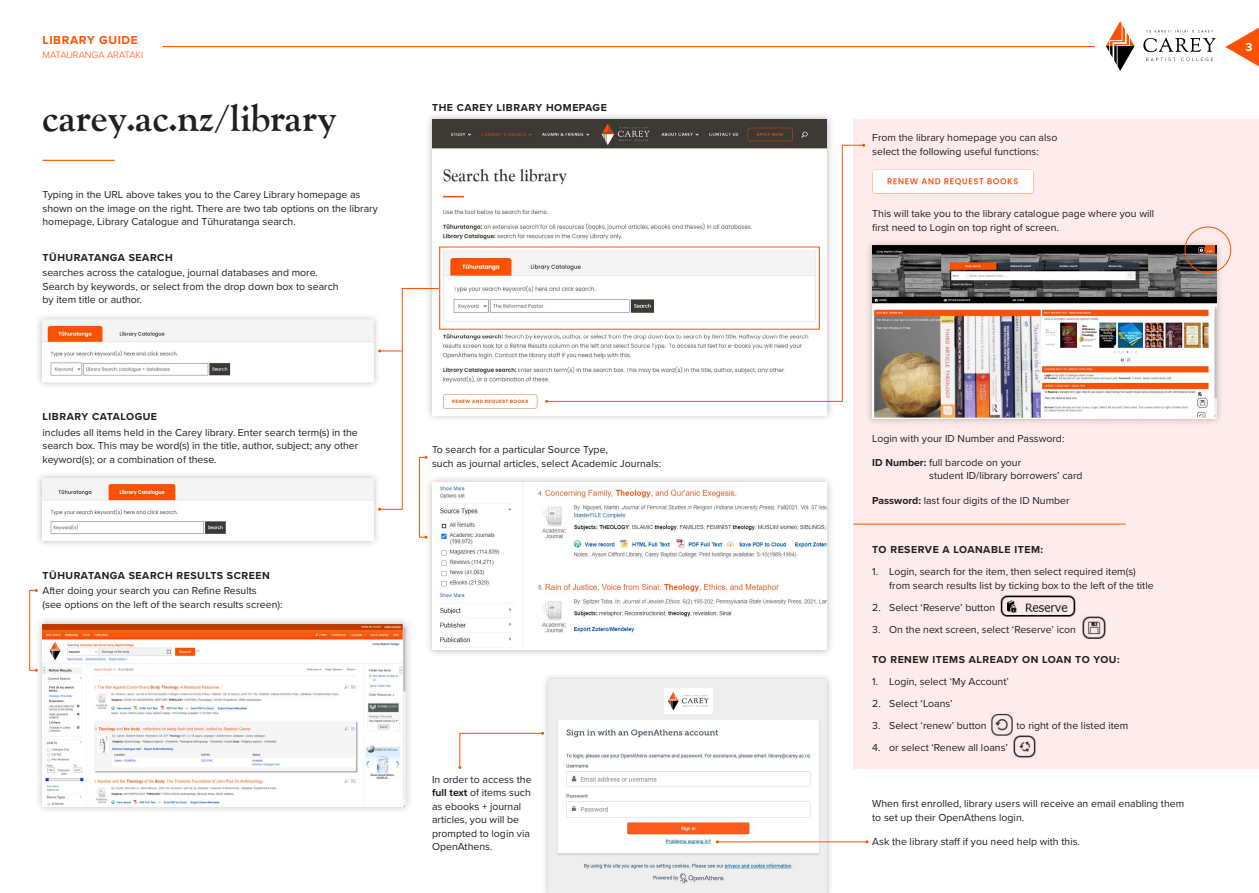
<style>
.page{position:relative;width:1259px;height:893px;background:#fff}
.page>*{position:absolute;margin:0;border:0;box-sizing:border-box;transform-origin:0 0}
.t1{font:700 37.5px "LTC Goudy Oldstyle Pro";color:#231f20}
.t2{font:700 12px "Proxima Nova";letter-spacing:.05em;color:#ff5200}
.t3{font:700 12px "Proxima Nova";color:#fff}
.t4{font:10.5px/13.5px "Proxima Nova";color:#231f20}
.t5{font:700 10.5px "Proxima Nova";letter-spacing:.05em;color:#231f20}
.t6{font:300 9.6px "Proxima Nova";color:#ff5200}
.s1{font-weight:700}
</style>
<div class="page">
<div style="left:853px;top:119px;width:406px;height:650px;background:#fdeceb"></div>
<div style="left:425px;top:112px;width:409px;height:310px;background:#231f20;opacity:.3"></div>
<img style="left:432px;top:119px;width:395px;height:296px">
<div style="left:35px;top:313px;width:346px;height:76px;background:#231f20;opacity:.3"></div>
<img style="left:42px;top:325px;width:332px;height:57px">
<div style="left:35px;top:471px;width:346px;height:77px;background:#231f20;opacity:.3"></div>
<img style="left:42px;top:478px;width:332px;height:62px">
<div style="left:35px;top:616px;width:378px;height:198px;background:#231f20;opacity:.3"></div>
<img style="left:43px;top:624px;width:362px;height:182px">
<div style="left:424px;top:475px;width:410px;height:183px;background:#231f20;opacity:.3"></div>
<img style="left:432px;top:482px;width:395px;height:168px">
<svg style="left:546px;top:144px;width:316px;height:258px"></svg>
<div style="left:29px;top:590px;width:8px;height:81px;border:1px solid #ff5200"></div>
<div style="left:419px;top:457px;width:7px;height:81px;border:1px solid #ff5200"></div>
<div style="left:865px;top:238px;width:358px;height:188px;background:#231f20;opacity:.3"></div>
<img style="left:872px;top:246px;width:344px;height:172px">
<div style="left:542px;top:673px;width:291px;height:220px;background:#231f20;opacity:.3"></div>
<img style="left:549px;top:680px;width:278px;height:213px">
<hr style="left:717px;top:841px;width:150px;height:1px;background:#ff5200">
<img style="left:1082px;top:615px;width:23px;height:24px">
<img style="left:990px;top:713px;width:23px;height:23px">
<img style="left:1012px;top:734px;width:24px;height:24px">
<div style="left:1184px;top:227px;width:47px;height:46px;border:1px solid #ff5200;border-radius:50%"></div>
<svg style="left:378px;top:288px;width:62px;height:223px"></svg>
<hr style="left:853px;top:524px;width:272px;height:1px;background:#ff5200">
<img style="left:1000px;top:595px;width:76px;height:22px">
<hr style="left:43px;top:160px;width:72px;height:1px;background:#ff5200">
<img style="left:872px;top:170px;width:162px;height:24px">
<svg style="left:458px;top:732px;width:86px;height:37px"></svg>
<svg style="left:1225px;top:27px;width:34px;height:40px"></svg>
<hr style="left:163px;top:46px;width:931px;height:1px;background:#ff5200">
<svg style="left:1146px;top:58px;width:29px;height:3px"></svg>
<svg style="left:1181px;top:58px;width:32px;height:3px"></svg>
<svg style="left:1106px;top:21px;width:28px;height:50px"></svg>
<svg style="left:1143px;top:30px;width:72px;height:22px"></svg>
<p class="t2" style="left:43px;top:31px;width:97px">LIBRARY GUIDE</p>
<p class="t6" style="left:43px;top:48px;width:102px">MATAURANGA ARATAKI</p>
<h1 class="t1" style="left:43px;top:95px;width:296px">carey.ac.nz/library</h1>
<p class="t4" style="left:43px;top:188px;width:337px">Typing in the URL above takes you to the Carey Library homepage as shown on the image on the right. There are two tab options on the library homepage, Library Catalogue and Tūhuratanga search.</p>
<p class="t5" style="left:43px;top:249px;width:132px">TŪHURATANGA SEARCH</p>
<p class="t4" style="left:43px;top:266px;width:298px">searches across the catalogue, journal databases and more.<br>Search by keywords, or select from the drop down box to search by item title or author.</p>
<p class="t5" style="left:43px;top:409px;width:116px">LIBRARY CATALOGUE</p>
<p class="t4" style="left:43px;top:425px;width:317px;text-align:justify">includes all items held in the Carey library. Enter search term(s) in the search box. This may be word(s) in the title, author, subject; any other keyword(s); or a combination of these.</p>
<p class="t5" style="left:43px;top:567px;width:229px">TŪHURATANGA SEARCH RESULTS SCREEN</p>
<p class="t4" style="left:43px;top:584px;width:241px">After doing your search you can Refine Results<br>(see options on the left of the search results screen):</p>
<p class="t5" style="left:432px;top:100px;width:176px">THE CAREY LIBRARY HOMEPAGE</p>
<p class="t4" style="left:432px;top:443px;width:231px">To search for a particular Source Type,<br>such as journal articles, select Academic Journals:</p>
<p class="t4" style="left:432px;top:772px;width:101px">In order to access the <span class="s1">full text</span> of items such as ebooks + journal articles, you will be prompted to login via<br>OpenAthens.</p>
<p class="t4" style="left:872px;top:130px;width:187px">From the library homepage you can also select the following useful functions:</p>
<p class="t4" style="left:872px;top:206px;width:283px">This will take you to the library catalogue page where you will first need to Login on top right of screen.</p>
<p class="t3" style="left:1245px;top:38px;width:9px">3</p>
<p class="t4" style="left:872px;top:431px;width:194px">Login with your ID Number and Password:</p>
<p class="t4" style="left:929px;top:455px;width:155px;text-indent:-57px"><span class="s1">ID Number:</span> full barcode on your<br>student ID/library borrowers’ card</p>
<p class="t4" style="left:872px;top:493px;width:199px"><span class="s1">Password:</span> last four digits of the ID Number</p>
<p class="t5" style="left:872px;top:542px;width:172px">TO RESERVE A LOANABLE ITEM:</p>
<p class="t4" style="left:889px;top:564px;width:266px;text-indent:-17px">1. Login, search for the item, then select required item(s) from search results list by ticking box to the left of the title</p>
<p class="t4" style="left:872px;top:600px;width:124px">2. Select ‘Reserve’ button</p>
<p class="t4" style="left:872px;top:622px;width:205px">3. On the next screen, select ‘Reserve’ icon</p>
<p class="t5" style="left:872px;top:652px;width:249px">TO RENEW ITEMS ALREADY ON LOAN TO YOU:</p>
<p class="t4" style="left:872px;top:674px;width:138px">1. Login, select ‘My Account’</p>
<p class="t4" style="left:872px;top:696px;width:82px">2. Select ‘Loans’</p>
<p class="t4" style="left:872px;top:718px;width:116px">3. Select ‘renew’ button</p>
<p class="t4" style="left:1016px;top:718px;width:113px">to right of the listed item</p>
<p class="t4" style="left:872px;top:740px;width:137px">4. or select ‘Renew all loans’</p>
<p class="t4" style="left:872px;top:796px;width:313px">When first enrolled, library users will receive an email enabling them to set up their OpenAthens login.</p>
<p class="t4" style="left:872px;top:834px;width:209px">Ask the library staff if you need help with this.</p>
</div>
